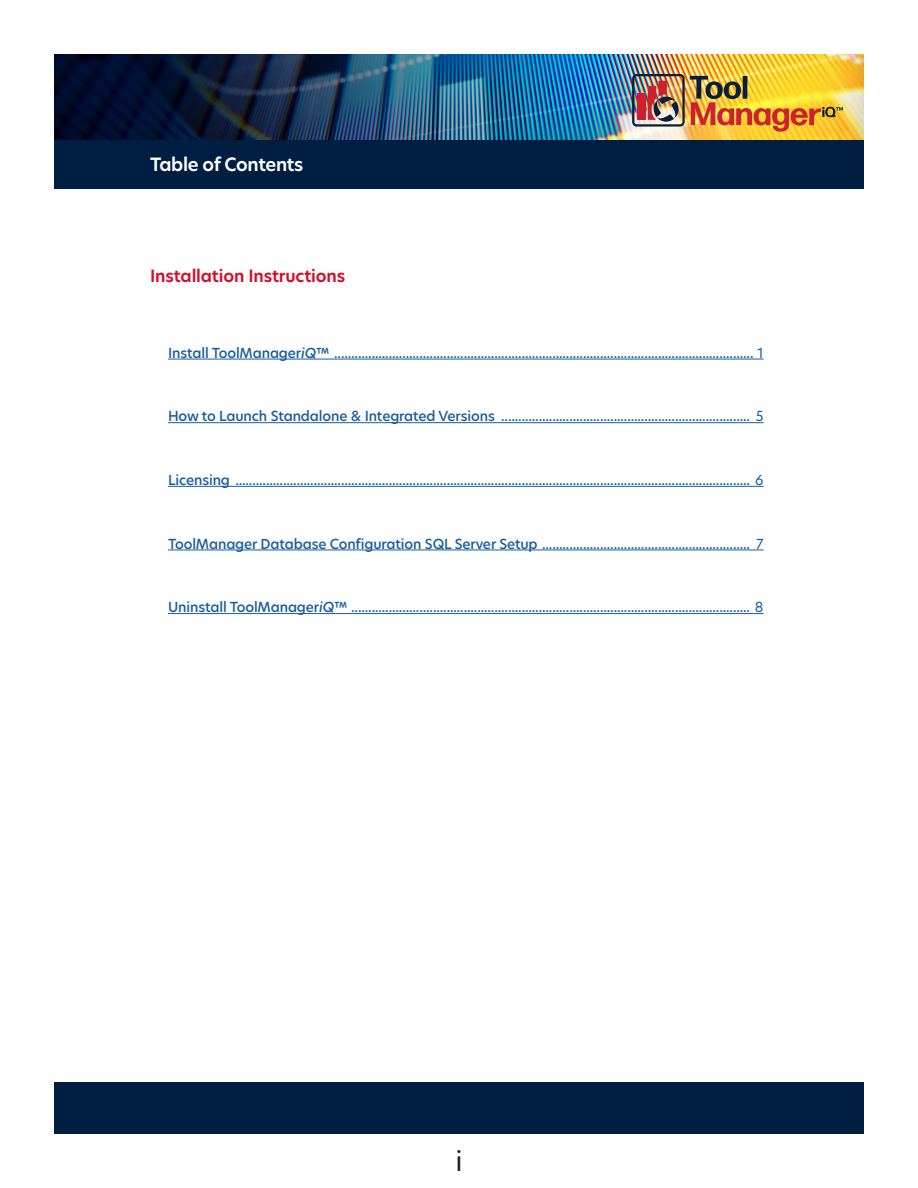
<style>
.page{position:relative;width:918px;height:1188px;background:#fff}
.page>*{position:absolute;margin:0;border:0;box-sizing:border-box;transform-origin:0 0}
.t1{font:27px "Hero New";color:#231f20}
.t2{font:600 18px "Hero New";letter-spacing:-.02em;color:#fff}
.t3{font:600 16.65px "Hero New";letter-spacing:-.01em;color:#d30d2b}
.t4{font:500 13.65px "Hero New";letter-spacing:-.01em;color:#175d9e}
.s1{font-style:italic}
.s2{font-weight:400}
</style>
<div class="page">
<img style="left:54px;top:54px;width:810px;height:86px">
<div style="left:54px;top:140px;width:810px;height:48px;background:#001e41"></div>
<hr style="left:168px;top:359px;width:596px;height:1px;background:#175d9e">
<hr style="left:168px;top:422px;width:596px;height:1px;background:#175d9e">
<hr style="left:168px;top:486px;width:596px;height:1px;background:#175d9e">
<hr style="left:168px;top:550px;width:596px;height:1px;background:#175d9e">
<hr style="left:168px;top:613px;width:596px;height:1px;background:#175d9e">
<div style="left:54px;top:1082px;width:810px;height:52px;background:#001e41"></div>
<img style="left:632px;top:74px;width:211px;height:58px">
<p class="t2" style="left:150px;top:152px;width:155px">Table of Contents</p>
<p class="t3" style="left:150px;top:264px;width:197px">Installation Instructions</p>
<p class="t4" style="left:168px;top:343px;width:597px">Install ToolManager<span class="s1">iQ</span>™ ........................................................................................................................... <span class="s2">1</span></p>
<p class="t4" style="left:168px;top:407px;width:597px">How to Launch Standalone &amp; Integrated Versions ......................................................................... <span class="s2">5</span></p>
<p class="t4" style="left:168px;top:471px;width:597px">Licensing ....................................................................................................................................................... <span class="s2">6</span></p>
<p class="t4" style="left:168px;top:534px;width:597px">ToolManager Database Configuration SQL Server Setup ............................................................. <span class="s2">7</span></p>
<p class="t4" style="left:168px;top:598px;width:597px">Uninstall ToolManager<span class="s1">iQ</span>™ ..................................................................................................................... <span class="s2">8</span></p>
<h1 class="t1" style="left:455px;top:1142px;width:9px">i</h1>
</div>
